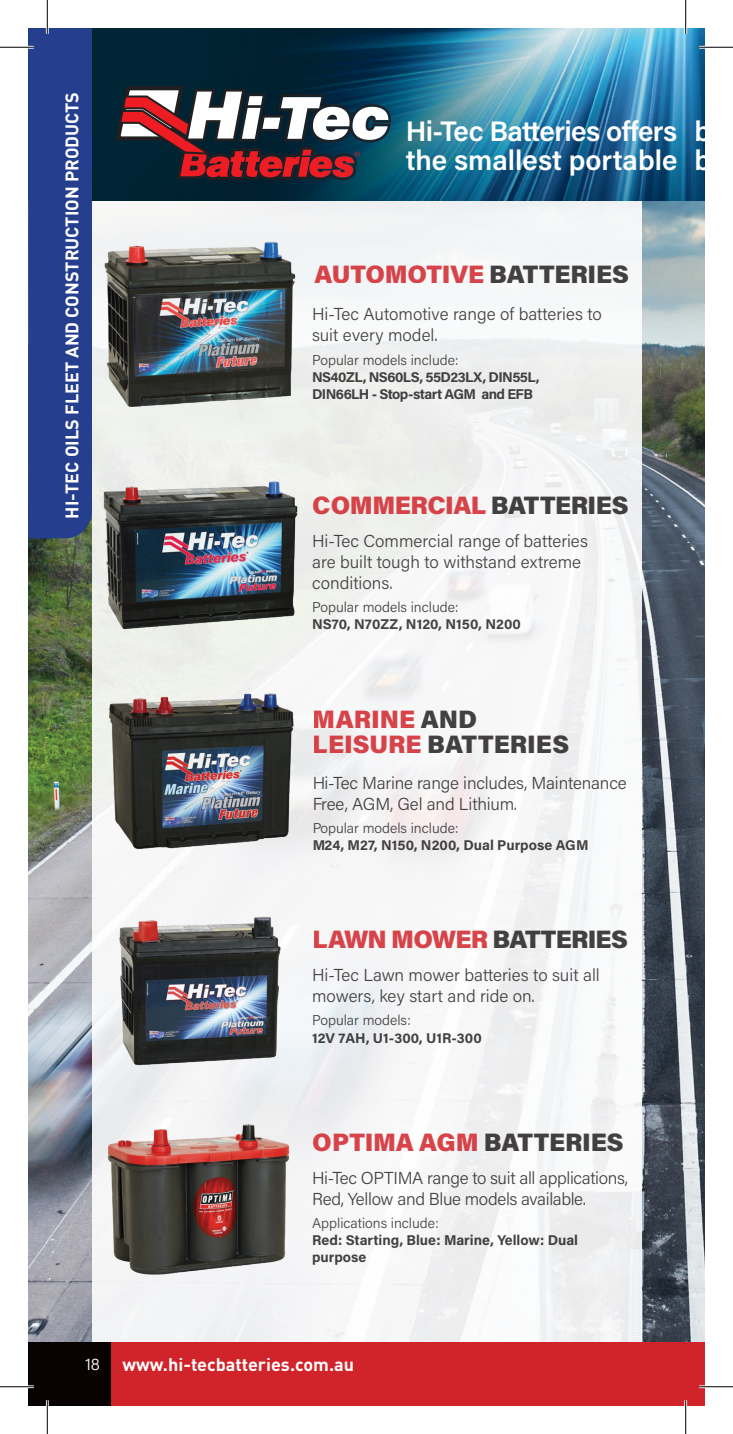
<style>
.page{position:relative;width:733px;height:1434px;background:#fff}
.page>*{position:absolute;margin:0;border:0;box-sizing:border-box;transform-origin:0 0}
.t1{font:600 28.12px/28.1px "Acumin Pro";letter-spacing:-.005em;color:#fff}
.t2{font:900 25.2px/24.8px "Acumin Pro";letter-spacing:-.01em;color:#d1232a}
.t3{font:900 25.2px "Acumin Pro";letter-spacing:-.03em;color:#d1232a}
.t4{font:700 18px "DIN Pro";color:#fff}
.t5{font:300 17.32px/20.7px "Acumin Pro";letter-spacing:-.005em;color:#231f20}
.t6{font:300 16.88px "Acumin Pro";color:#fff}
.t7{font:700 14.17px/17.1px "Acumin Pro";color:#231f20}
.t8{font:300 14.17px "Acumin Pro";color:#231f20}
.t9{font:700 14.17px/17.1px "Acumin Pro";letter-spacing:-.04em;color:#231f20}
.s1{color:#231f20}
</style>
<div class="page">
<img style="left:28px;top:201px;width:676px;height:1141px">
<div style="left:28px;top:1342px;width:83px;height:64px;background:#080302"></div>
<div style="left:111px;top:1342px;width:574px;height:64px;background:#d1232a"></div>
<div style="left:685px;top:1342px;width:19px;height:64px;background:#d1232a"></div>
<div style="left:92px;top:70px;width:548px;height:1272px;background:#f5f5f7"></div>
<img style="left:92px;top:28px;width:612px;height:173px">
<svg style="left:115px;top:85px;width:276px;height:95px"></svg>
<img style="left:93px;top:241px;width:214px;height:186px">
<img style="left:94px;top:463px;width:213px;height:175px">
<img style="left:99px;top:681px;width:202px;height:169px">
<img style="left:111px;top:917px;width:170px;height:159px">
<img style="left:95px;top:1115px;width:195px;height:160px">
<div style="left:28px;top:28px;width:64px;height:510px;background:#253f8e"></div>
<hr style="left:0;top:46px;width:34px;height:3px;background:#fff">
<hr style="left:699px;top:46px;width:33px;height:3px;background:#fff">
<hr style="left:0;top:1385px;width:34px;height:3px;background:#fff">
<hr style="left:699px;top:1385px;width:33px;height:3px;background:#fff">
<hr style="left:46px;top:0;width:3px;height:34px;background:#fff">
<hr style="left:46px;top:1400px;width:3px;height:34px;background:#fff">
<hr style="left:684px;top:0;width:2px;height:34px;background:#fff">
<hr style="left:684px;top:1400px;width:2px;height:34px;background:#fff">
<hr style="left:0;top:47px;width:34px;height:1px;background:#000">
<hr style="left:699px;top:47px;width:33px;height:1px;background:#000">
<hr style="left:0;top:1386px;width:34px;height:1px;background:#000">
<hr style="left:699px;top:1386px;width:33px;height:1px;background:#000">
<hr style="left:47px;top:0;width:1px;height:34px;background:#000">
<hr style="left:47px;top:1400px;width:1px;height:34px;background:#000">
<hr style="left:685px;top:0;width:1px;height:34px;background:#000">
<hr style="left:685px;top:1400px;width:1px;height:34px;background:#000">
<p class="t4" style="left:57px;top:519px;width:428px;rotate:-90deg">HI-TEC OILS FLEET AND CONSTRUCTION PRODUCTS</p>
<h1 class="t1" style="left:405px;top:116px;width:273px">Hi-Tec Batteries offers the smallest portable</h1>
<h2 class="t2" style="left:314px;top:260px;width:316px">AUTOMOTIVE <span class="s1">BATTERIES</span></h2>
<p class="t5" style="left:312px;top:303px;width:291px">Hi-Tec Automotive range of batteries to suit every model.</p>
<p class="t8" style="left:312px;top:350px;width:148px">Popular models include:</p>
<p class="t9" style="left:312px;top:368px;width:229px">NS40ZL, NS60LS, 55D23LX, DIN55L,<br>DIN66LH - Stop-start AGM and EFB</p>
<h2 class="t2" style="left:313px;top:491px;width:317px">COMMERCIAL <span class="s1">BATTERIES</span></h2>
<p class="t5" style="left:312px;top:530px;width:277px">Hi-Tec Commercial range of batteries are built tough to withstand extreme conditions.</p>
<p class="t8" style="left:312px;top:597px;width:148px">Popular models include:</p>
<p class="t7" style="left:312px;top:615px;width:210px">NS70, N70ZZ, N120, N150, N200</p>
<h2 class="t2" style="left:313px;top:705px;width:258px">MARINE <span class="s1">AND<br></span>LEISURE <span class="s1">BATTERIES</span></h2>
<p class="t5" style="left:312px;top:772px;width:316px">Hi-Tec Marine range includes, Maintenance<br>Free, AGM, Gel and Lithium.</p>
<p class="t8" style="left:312px;top:819px;width:148px">Popular models include:</p>
<p class="t7" style="left:312px;top:836px;width:278px">M24, M27, N150, N200, Dual Purpose AGM</p>
<h2 class="t3" style="left:313px;top:921px;width:317px">LAWN MOWER <span class="s1">BATTERIES</span></h2>
<p class="t5" style="left:312px;top:964px;width:289px">Hi-Tec Lawn mower batteries to suit all mowers, key start and ride on.</p>
<p class="t8" style="left:312px;top:1011px;width:100px">Popular models:</p>
<p class="t7" style="left:312px;top:1028px;width:171px">12V 7AH, U1-300, U1R-300</p>
<h2 class="t2" style="left:313px;top:1128px;width:312px">OPTIMA AGM <span class="s1">BATTERIES</span></h2>
<p class="t5" style="left:312px;top:1167px;width:317px">Hi-Tec OPTIMA range to suit all applications,<br>Red, Yellow and Blue models available.</p>
<p class="t8" style="left:312px;top:1213px;width:128px">Applications include:</p>
<p class="t7" style="left:312px;top:1231px;width:267px">Red: Starting, Blue: Marine, Yellow: Dual purpose</p>
<p class="t6" style="left:85px;top:1353px;width:16px">18</p>
<p class="t4" style="left:123px;top:1349px;width:233px">www.hi-tecbatteries.com.au</p>
</div>
